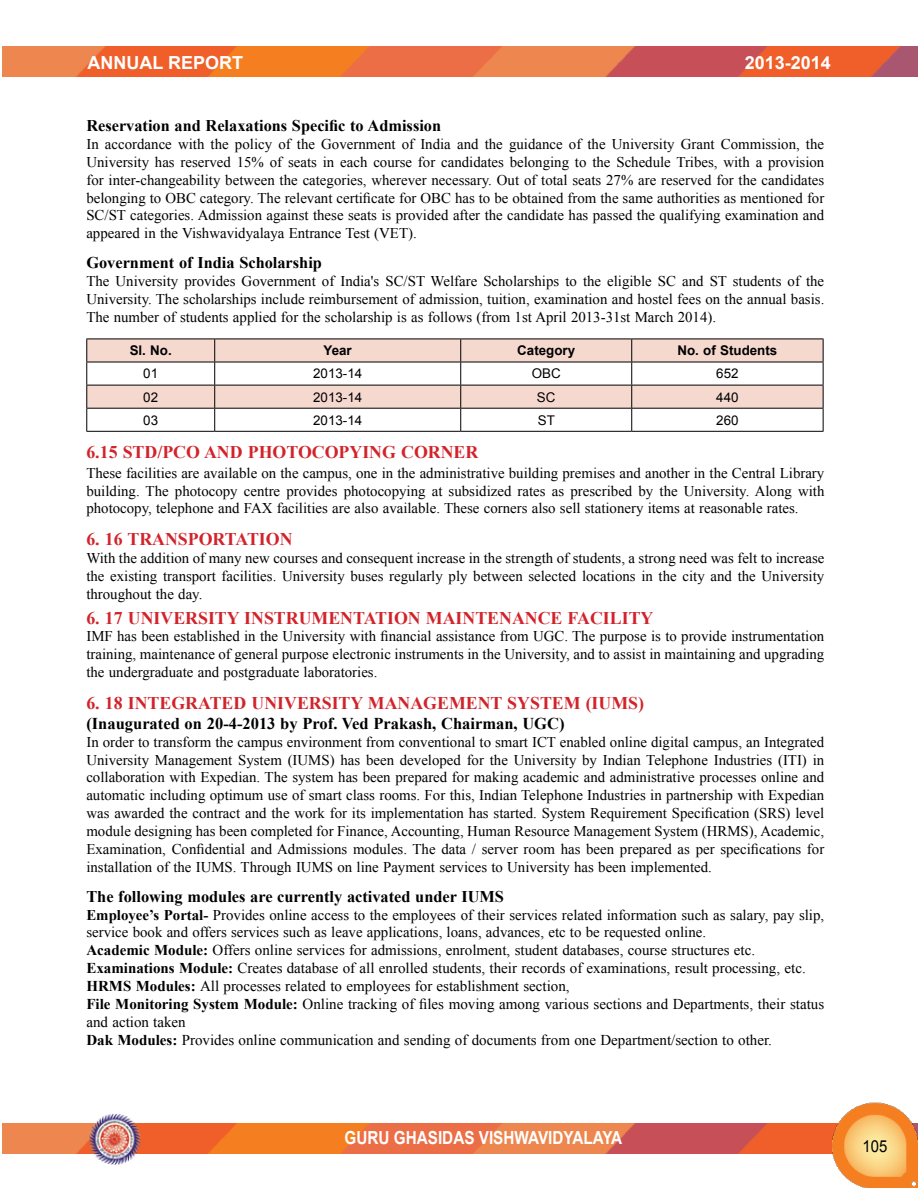
<style>
.page{position:relative;width:918px;height:1188px;background:#fff}
.page>*{position:absolute;margin:0;border:0;box-sizing:border-box;transform-origin:0 0}
.t1{font:700 18px "Arial";color:#fff;scale:.85 1}
.t2{font:700 18px "Arial";color:#fff}
.t3{font:700 17.85px "Times New Roman";color:#d2232a}
.t4{font:700 16.5px "Times New Roman";color:#000}
.t5{font:16.5px "Arial";color:#000;scale:.9 1}
.t6{font:700 16.35px "Times New Roman";color:#000}
.t7{font:15px/18px "Times New Roman";color:#000}
.t8{font:14.85px/17.9px "Times New Roman";color:#000;text-align:justify}
.t9{font:13.35px "Arial";color:#000}
.t10{font:700 13.35px "Arial";color:#000}
.s1{font-weight:700}
</style>
<div class="page">
<img style="left:2px;top:1123px;width:830px;height:30px">
<img style="left:832px;top:1102px;width:86px;height:86px">
<img style="left:2px;top:46px;width:916px;height:30px">
<img style="left:87px;top:1113px;width:56px;height:52px">
<div style="left:87px;top:340px;width:736px;height:22px;background:#f5d8ce"></div>
<svg style="left:87px;top:363px;width:736px;height:68px"></svg>
<hr style="left:86px;top:339px;width:129px;height:1px;background:#000">
<hr style="left:215px;top:339px;width:246px;height:1px;background:#000">
<hr style="left:461px;top:339px;width:171px;height:1px;background:#000">
<hr style="left:632px;top:339px;width:192px;height:1px;background:#000">
<hr style="left:86px;top:362px;width:129px;height:1px;background:#000">
<hr style="left:215px;top:362px;width:246px;height:1px;background:#000">
<hr style="left:461px;top:362px;width:171px;height:1px;background:#000">
<hr style="left:632px;top:362px;width:192px;height:1px;background:#000">
<hr style="left:86px;top:385px;width:129px;height:1px;background:#000">
<hr style="left:215px;top:385px;width:246px;height:1px;background:#000">
<hr style="left:461px;top:385px;width:171px;height:1px;background:#000">
<hr style="left:632px;top:385px;width:192px;height:1px;background:#000">
<hr style="left:86px;top:408px;width:129px;height:1px;background:#000">
<svg style="left:86px;top:339px;width:1px;height:92px"></svg>
<hr style="left:215px;top:408px;width:246px;height:1px;background:#000">
<svg style="left:214px;top:339px;width:1px;height:92px"></svg>
<hr style="left:461px;top:408px;width:171px;height:1px;background:#000">
<svg style="left:460px;top:339px;width:1px;height:92px"></svg>
<hr style="left:632px;top:408px;width:192px;height:1px;background:#000">
<svg style="left:631px;top:339px;width:1px;height:92px"></svg>
<svg style="left:823px;top:339px;width:1px;height:92px"></svg>
<hr style="left:86px;top:431px;width:129px;height:1px;background:#000">
<hr style="left:215px;top:431px;width:246px;height:1px;background:#000">
<hr style="left:461px;top:431px;width:171px;height:1px;background:#000">
<hr style="left:632px;top:431px;width:192px;height:1px;background:#000">
<p class="t2" style="left:87px;top:50px;width:157px">ANNUAL REPORT</p>
<p class="t2" style="left:745px;top:50px;width:88px">2013-2014</p>
<p class="t6" style="left:86px;top:114px;width:356px">Reservation and Relaxations Specific to Admission</p>
<p class="t8" style="left:86px;top:135px;width:739px">In accordance with the policy of the Government of India and the guidance of the University Grant Commission, the University has reserved 15% of seats in each course for candidates belonging to the Schedule Tribes, with a provision for inter-changeability between the categories, wherever necessary. Out of total seats 27% are reserved for the candidates belonging to OBC category. The relevant certificate for OBC has to be obtained from the same authorities as mentioned for SC/ST categories. Admission against these seats is provided after the candidate has passed the qualifying examination and appeared in the Vishwavidyalaya Entrance Test (VET).</p>
<p class="t6" style="left:86px;top:252px;width:237px">Government of India Scholarship</p>
<p class="t8" style="left:86px;top:272px;width:739px">The University provides Government of India's SC/ST Welfare Scholarships to the eligible SC and ST students of the University. The scholarships include reimbursement of admission, tuition, examination and hostel fees on the annual basis.<br>The number of students applied for the scholarship is as follows (from 1st April 2013-31st March 2014).</p>
<p class="t10" style="left:130px;top:342px;width:44px">Sl. No.</p>
<p class="t10" style="left:324px;top:342px;width:30px">Year</p>
<p class="t10" style="left:517px;top:342px;width:59px">Category</p>
<p class="t10" style="left:678px;top:342px;width:101px">No. of Students</p>
<p class="t9" style="left:143px;top:365px;width:16px">01</p>
<p class="t9" style="left:313px;top:365px;width:51px">2013-14</p>
<p class="t9" style="left:532px;top:365px;width:30px">OBC</p>
<p class="t9" style="left:716px;top:365px;width:24px">652</p>
<p class="t9" style="left:143px;top:388px;width:16px">02</p>
<p class="t9" style="left:313px;top:388px;width:51px">2013-14</p>
<p class="t9" style="left:537px;top:388px;width:20px">SC</p>
<p class="t9" style="left:716px;top:388px;width:24px">440</p>
<p class="t9" style="left:143px;top:411px;width:16px">03</p>
<p class="t9" style="left:313px;top:411px;width:51px">2013-14</p>
<p class="t9" style="left:538px;top:411px;width:19px">ST</p>
<p class="t9" style="left:716px;top:411px;width:24px">260</p>
<p class="t3" style="left:86px;top:439px;width:49px">6.15 STD</p>
<p class="t3" style="left:157px;top:439px;width:19px">/PCO</p>
<p class="t3" style="left:204px;top:439px;width:271px">and Photocopying Corner</p>
<p class="t8" style="left:86px;top:464px;width:740px">These facilities are available on the campus, one in the administrative building premises and another in the Central Library building. The photocopy centre provides photocopying at subsidized rates as prescribed by the University. Along with photocopy, telephone and FAX facilities are also available. These corners also sell stationery items at reasonable rates.</p>
<p class="t3" style="left:86px;top:527px;width:208px">6. 16 Transportation</p>
<p class="t8" style="left:86px;top:549px;width:739px">With the addition of many new courses and consequent increase in the strength of students, a strong need was felt to increase the existing transport facilities. University buses regularly ply between selected locations in the city and the University throughout the day.</p>
<p class="t3" style="left:86px;top:605px;width:569px">6. 17 University Instrumentation Maintenance Facility</p>
<p class="t8" style="left:86px;top:627px;width:739px">IMF has been established in the University with financial assistance from UGC. The purpose is to provide instrumentation training, maintenance of general purpose electronic instruments in the University, and to assist in maintaining and upgrading the undergraduate and postgraduate laboratories.</p>
<p class="t3" style="left:86px;top:691px;width:61px">6. 18 IntegratedUni</p>
<p class="t3" style="left:284px;top:691px;width:24px">versity</p>
<p class="t3" style="left:368px;top:691px;width:30px">Management</p>
<p class="t3" style="left:507px;top:691px;width:22px">System</p>
<p class="t3" style="left:586px;top:691px;width:60px">(IUMS)</p>
<p class="t4" style="left:86px;top:712px;width:449px">(Inaugurated on 20-4-2013 by Prof. Ved Prakash, Chairman, UGC</p>
<p class="t4" style="left:559px;top:712px;width:7px">)</p>
<p class="t8" style="left:86px;top:733px;width:739px">In order to transform the campus environment from conventional to smart ICT enabled online digital campus, an Integrated University Management System (IUMS) has been developed for the University by Indian Telephone Industries (ITI) in collaboration with Expedian. The system has been prepared for making academic and administrative processes online and automatic including optimum use of smart class rooms. For this, Indian Telephone Industries in partnership with Expedian was awarded the contract and the work for its implementation has started. System Requirement Specification (SRS) level module designing has been completed for Finance, Accounting, Human Resource Management System (HRMS), Academic, Examination, Confidential and Admissions modules. The data / server room has been prepared as per specifications for installation of the IUMS. Through IUMS on line Payment services to University has been implemented.</p>
<p class="t6" style="left:86px;top:885px;width:419px">The following modules are currently activated under IUMS</p>
<p class="t8" style="left:86px;top:906px;width:739px"><span class="s1">Employee’s Portal-</span> Provides online access to the employees of their services related information such as salary, pay slip, service book and offers services such as leave applications, loans, advances, etc to be requested online.</p>
<p class="t7" style="left:86px;top:941px;width:739px"><span class="s1">Academic Module:</span> Offers online services for admissions, enrolment, student databases, course structures etc.<br><span class="s1">Examinations Module:</span> Creates database of all enrolled students, their records of examinations, result processing, etc.<br><span class="s1">HRMS Modules:</span> All processes related to employees for establishment section,<br><span class="s1">File Monitoring System Module:</span> Online tracking of files moving among various sections and Departments, their status and action taken<br><span class="s1">Dak Modules:</span> Provides online communication and sending of documents from one Department/section to other.</p>
<p class="t1" style="left:345px;top:1126px;width:328px">GURU GHASIDAS VISHWAVIDYALAYA</p>
<p class="t5" style="left:863px;top:1135px;width:29px">105</p>
</div>
